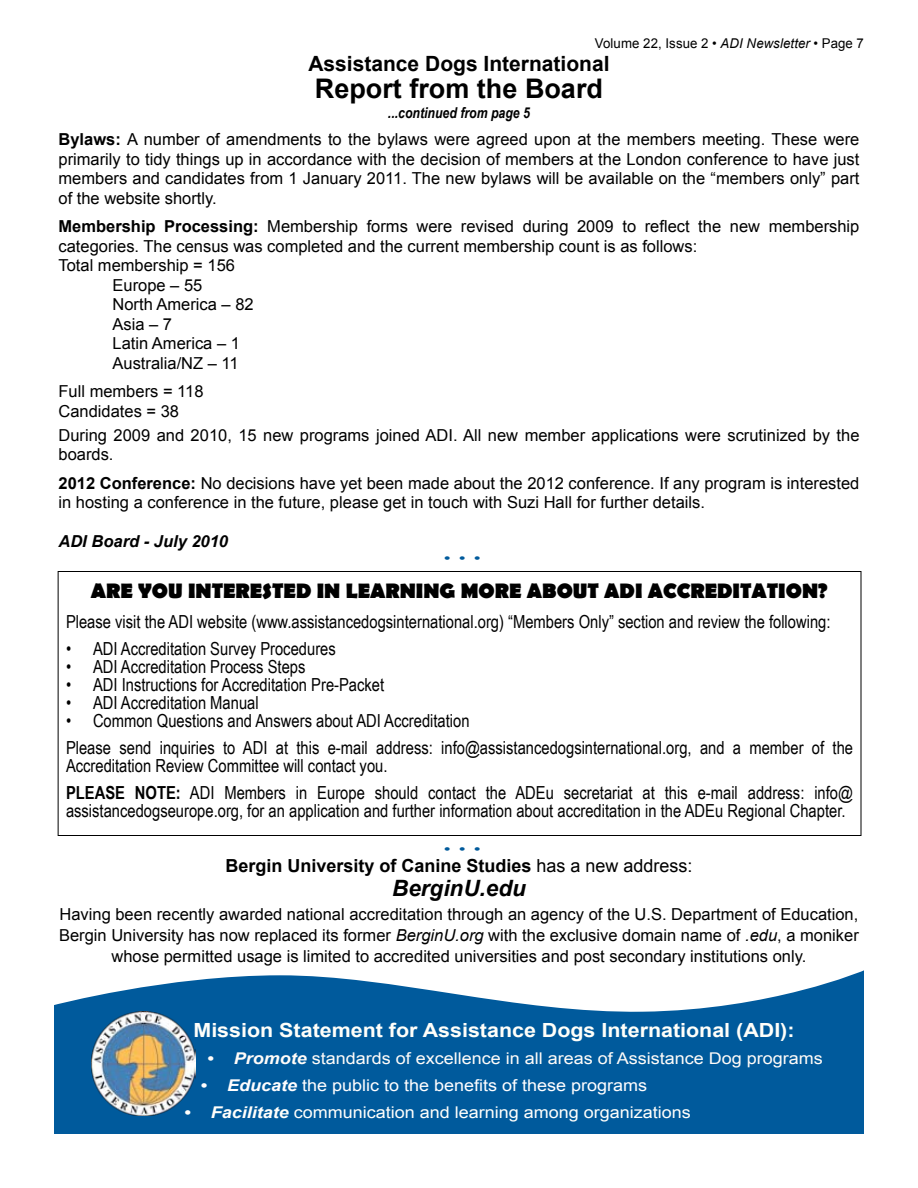
<style>
.page{position:relative;width:918px;height:1188px;background:#fff}
.page>*{position:absolute;margin:0;border:0;box-sizing:border-box;transform-origin:0 0}
.t1{font:45px "Times New Roman";color:#005a9c}
.t2{font:700 27px "Arial";color:#000}
.t3{font:italic 700 22.5px "Arial";color:#000}
.t4{font:700 21px "Berlin Sans FB";color:#000}
.t5{font:700 21px "Arial";color:#000}
.t6{font:700 19.5px "Arial";color:#fffffa;scale:1.1 1}
.t7{font:18px/27px "Arial Narrow";color:#000}
.t8{font:700 18px "Arial";color:#000}
.t9{font:16.5px/19.5px "Arial";color:#000}
.t10{font:italic 700 16.5px "Arial";color:#000}
.t11{font:16.2px "Arial";color:#fffcf9;scale:1.11 1}
.t12{font:16.2px "Arial";color:#fffffc;scale:1.11 1}
.t13{font:16.2px "Arial";color:#fffeff;scale:1.11 1}
.t14{font:italic 700 15px "Arial Narrow";color:#000}
.t15{font:13.5px "Arial";letter-spacing:.005em;color:#000}
.s1{font-style:italic}
.s2{font-weight:700}
.s3{font-weight:400}
.s4{font-weight:700;font-style:italic}
</style>
<div class="page">
<svg style="left:54px;top:970px;width:810px;height:164px;fill:#005a9c"></svg>
<img style="left:92px;top:1012px;width:104px;height:103px">
<div style="left:58px;top:571px;width:803px;height:265px;border:1px solid #000"></div>
<p class="t15" style="left:595px;top:35px;width:271px">Volume 22, Issue 2 • <span class="s1">ADI Newsletter</span> • Page 7</p>
<p class="t5" style="left:308px;top:50px;width:303px">Assistance Dogs International</p>
<h2 class="t2" style="left:315px;top:71px;width:290px">Report from the Board</h2>
<p class="t14" style="left:388px;top:101px;width:144px">...continued from page 5</p>
<p class="t9" style="left:58px;top:130px;width:802px;text-align:justify"><span class="s2">Bylaws:</span> A number of amendments to the bylaws were agreed upon at the members meeting. These were primarily to tidy things up in accordance with the decision of members at the London conference to have just members and candidates from 1 January 2011. The new bylaws will be available on the “members only” part of the website shortly.</p>
<p class="t9" style="left:58px;top:217px;width:802px"><span class="s2">Membership Processing:</span> Membership forms were revised during 2009 to reflect the new membership</p>
<p class="t9" style="left:58px;top:236px;width:640px">categories. The census was completed and the current membership count is as follows:</p>
<p class="t9" style="left:58px;top:256px;width:178px">Total membership = 156</p>
<p class="t9" style="left:113px;top:275px;width:91px">Europe – 55</p>
<p class="t9" style="left:113px;top:295px;width:143px">North America – 82</p>
<p class="t9" style="left:113px;top:314px;width:61px">Asia – 7</p>
<p class="t9" style="left:113px;top:334px;width:129px">Latin America – 1</p>
<p class="t9" style="left:113px;top:353px;width:128px">Australia/NZ – 11</p>
<p class="t9" style="left:58px;top:382px;width:147px">Full members = 118<br>Candidates = 38</p>
<p class="t9" style="left:58px;top:425px;width:803px">During 2009 and 2010, 15 new programs joined ADI. All new member applications were scrutinized by the boards.</p>
<p class="t9" style="left:58px;top:473px;width:802px"><span class="s2">2012 Conference:</span> No decisions have yet been made about the 2012 conference. If any program is interested in hosting a conference in the future, please get in touch with Suzi Hall for further details.</p>
<p class="t10" style="left:58px;top:531px;width:171px">ADI Board - July 2010</p>
<h1 class="t1" style="left:485px;top:602px;width:46px;rotate:-180deg">…</h1>
<p class="t4" style="left:91px;top:579px;width:738px">ARE YOU INTERESTED IN LEARNING MORE ABOUT ADI ACCREDITATION?</p>
<p class="t7" style="left:66px;top:608px;width:766px">Please visit the ADI website (www.assistancedogsinternational.org) “Members Only” section and review the following:</p>
<p class="t7" style="left:66px;top:635px;width:271px">• ADI Accreditation Survey Procedures</p>
<p class="t7" style="left:66px;top:653px;width:241px">• ADI Accreditation Process Steps</p>
<p class="t7" style="left:66px;top:671px;width:320px">• ADI Instructions for Accreditation Pre-Packet</p>
<p class="t7" style="left:66px;top:689px;width:194px">• ADI Accreditation Manual</p>
<p class="t7" style="left:66px;top:707px;width:789px">• Common Questions and Answers about ADI Accreditation<br>Please send inquiries to ADI at this e-mail address: info@assistancedogsinternational.org, and a member of the</p>
<p class="t7" style="left:66px;top:752px;width:789px">Accreditation Review Committee will contact you.<br><span class="s2">PLEASE NOTE:</span> ADI Members in Europe should contact the ADEu secretariat at this e-mail address: info@</p>
<p class="t7" style="left:66px;top:797px;width:781px">assistancedogseurope.org, for an application and further information about accreditation in the ADEu Regional Chapter.</p>
<h1 class="t1" style="left:440px;top:805px;width:46px">…</h1>
<p class="t8" style="left:225px;top:854px;width:469px">Bergin University of Canine Studies <span class="s3">has a new address:</span></p>
<h3 class="t3" style="left:392px;top:874px;width:135px">BerginU.edu</h3>
<p class="t9" style="left:59px;top:904px;width:801px;line-height:21px;text-align:center">Having been recently awarded national accreditation through an agency of the U.S. Department of Education,<br>Bergin University has now replaced its former <span class="s1">BerginU.org</span> with the exclusive domain name of <span class="s1">.edu</span>, a moniker whose permitted usage is limited to accredited universities and post secondary institutions only.</p>
<p class="t6" style="left:194px;top:1018px;width:548px">Mission Statement for Assistance Dogs International (ADI):</p>
<p class="t13" style="left:200px;top:1075px;width:404px"><span class="s4">• Educate</span> the public to the benefits of these programs</p>
<p class="t12" style="left:184px;top:1101px;width:458px"><span class="s4">• Facilitate</span> communication and learning among organizations</p>
<p class="t11" style="left:207px;top:1047px;width:557px"><span class="s4">• Promote</span> standards of excellence in all areas of Assistance Dog programs</p>
</div>
